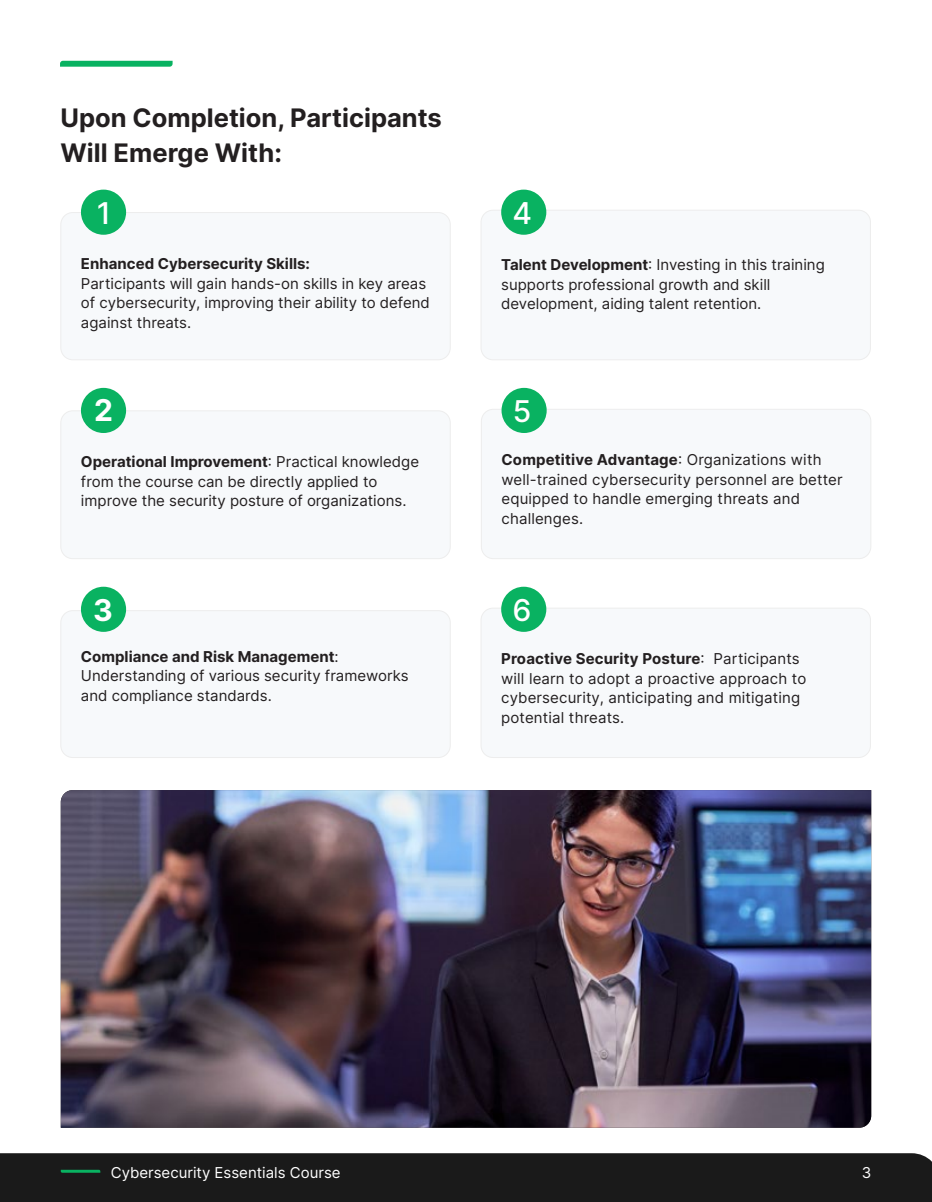
<style>
.page{position:relative;width:932px;height:1202px;background:#fff}
.page>*{position:absolute;margin:0;border:0;box-sizing:border-box;transform-origin:0 0}
.t1{font:500 30px "Inter";color:#fff}
.t2{font:700 30px "Inter";color:#fff}
.TOC_Headline{font:700 25.5px/34.5px "Inter";color:#231f20}
.t3{font:15px/19.5px "Inter";color:#231f20}
.t4{font:15px "Inter";color:#fff}
.t5{font:italic 15px "Industry";color:#fff}
.s1{font-weight:700}
</style>
<div class="page">
<div style="left:0;top:1153px;width:932px;height:49px;background:#1a1a1a"></div>
<svg style="left:61px;top:1169px;width:39px;height:3px"></svg>
<img style="left:61px;top:790px;width:810px;height:337px">
<div style="left:61px;top:411px;width:389px;height:147px;background:#f7f9fb;border-radius:12px"></div>
<div style="left:60px;top:410px;width:390px;height:149px;border:1px solid #ededed;border-radius:12px"></div>
<div style="left:81px;top:388px;width:45px;height:45px;background:#09b261;border-radius:50%"></div>
<div style="left:61px;top:610px;width:389px;height:147px;background:#f7f9fb;border-radius:12px"></div>
<div style="left:60px;top:610px;width:390px;height:148px;border:1px solid #ededed;border-radius:12px"></div>
<div style="left:81px;top:586px;width:45px;height:46px;background:#09b261;border-radius:50%"></div>
<div style="left:481px;top:409px;width:389px;height:149px;background:#f7f9fb;border-radius:12px"></div>
<div style="left:481px;top:409px;width:390px;height:150px;border:1px solid #ededed;border-radius:12px"></div>
<div style="left:501px;top:388px;width:45px;height:45px;background:#09b261;border-radius:50%"></div>
<div style="left:481px;top:608px;width:389px;height:149px;background:#f7f9fb;border-radius:12px"></div>
<div style="left:480px;top:608px;width:390px;height:150px;border:1px solid #ededed;border-radius:12px"></div>
<div style="left:501px;top:586px;width:45px;height:46px;background:#09b261;border-radius:50%"></div>
<div style="left:481px;top:210px;width:389px;height:150px;background:#f7f9fb;border-radius:12px"></div>
<div style="left:480px;top:210px;width:390px;height:150px;border:1px solid #ededed;border-radius:12px"></div>
<div style="left:501px;top:190px;width:45px;height:45px;background:#09b261;border-radius:50%"></div>
<div style="left:61px;top:212px;width:389px;height:148px;background:#f7f9fb;border-radius:12px"></div>
<div style="left:60px;top:212px;width:390px;height:148px;border:1px solid #ededed;border-radius:12px"></div>
<div style="left:81px;top:190px;width:45px;height:45px;background:#09b261;border-radius:50%"></div>
<svg style="left:60px;top:61px;width:112px;height:6px"></svg>
<p class="TOC_Headline" style="left:60px;top:100px;width:383px">Upon Completion, Participants<br>Will Emerge With:</p>
<p class="t1" style="left:97px;top:191px;width:16px">1</p>
<p class="t1" style="left:512px;top:191px;width:21px">4</p>
<p class="t3" style="left:81px;top:253px;width:350px"><span class="s1">Enhanced Cybersecurity Skills:<br></span>Participants will gain hands-on skills in key areas of cybersecurity, improving their ability to defend against threats.</p>
<p class="t3" style="left:501px;top:255px;width:325px"><span class="s1">Talent Development</span>: Investing in this training supports professional growth and skill development, aiding talent retention.</p>
<p class="t2" style="left:94px;top:388px;width:20px">2</p>
<p class="t5" style="left:83px;top:411px;width:39px">Box 2</p>
<p class="t1" style="left:513px;top:389px;width:20px">5</p>
<p class="t3" style="left:81px;top:452px;width:339px"><span class="s1">Operational Improvement</span>: Practical knowledge from the course can be directly applied to improve the security posture of organizations.</p>
<p class="t3" style="left:501px;top:450px;width:343px"><span class="s1">Competitive Advantage</span>: Organizations with well-trained cybersecurity personnel are better equipped to handle emerging threats and challenges.</p>
<p class="t2" style="left:93px;top:588px;width:21px">3</p>
<p class="t1" style="left:512px;top:588px;width:21px">6</p>
<p class="t3" style="left:81px;top:646px;width:329px"><span class="s1">Compliance and Risk Management</span>:<br>Understanding of various security frameworks and compliance standards.</p>
<p class="t3" style="left:501px;top:649px;width:306px"><span class="s1">Proactive Security Posture</span>:<br>will learn to adopt a proactive approach to cybersecurity, anticipating and mitigating potential threats.</p>
<p class="t3" style="left:713px;top:649px;width:88px">Participants</p>
<p class="t4" style="left:111px;top:1161px;width:231px">Cybersecurity Essentials Course</p>
<p class="t4" style="left:861px;top:1161px;width:11px">3</p>
</div>
